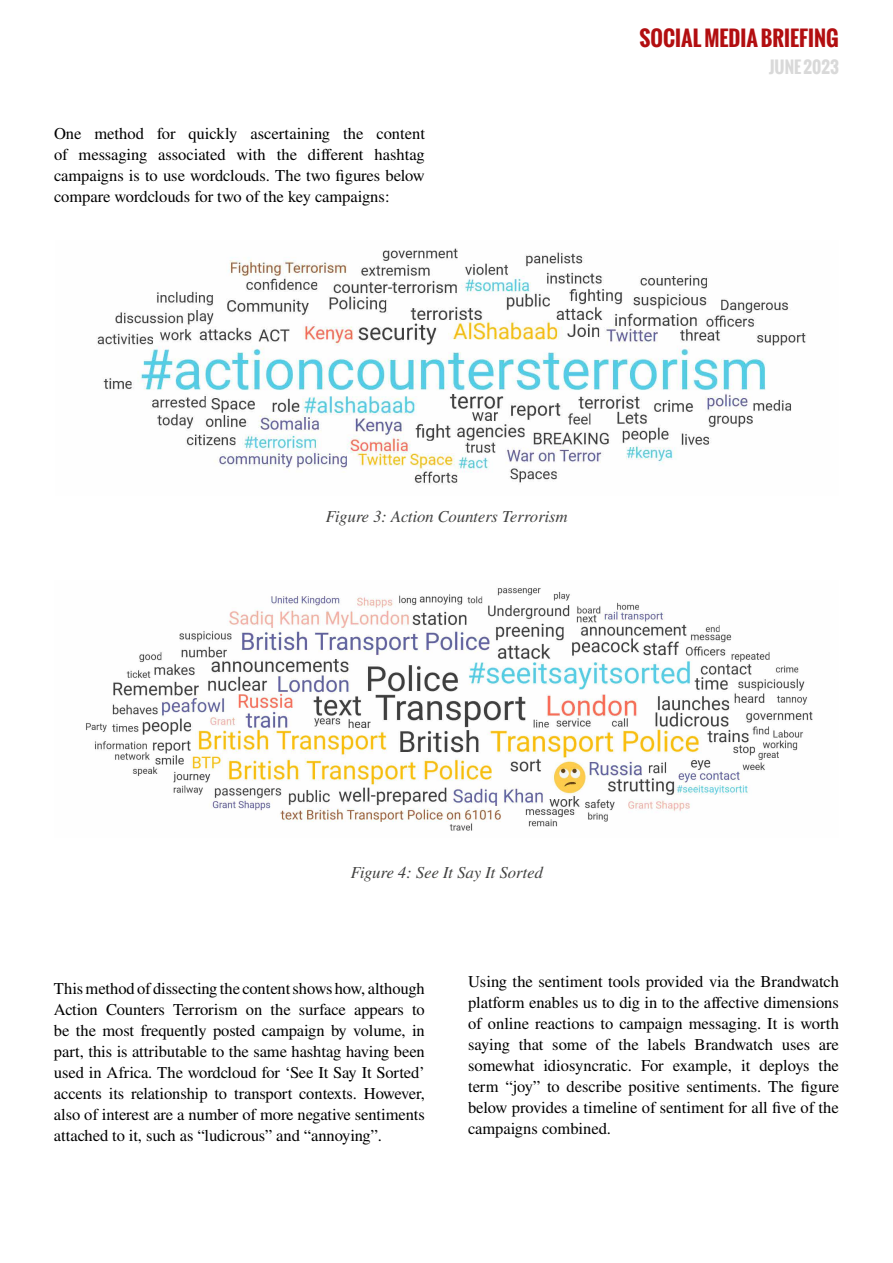
<style>
.page{position:relative;width:893px;height:1263px;background:#fff}
.page>*{position:absolute;margin:0;border:0;box-sizing:border-box;transform-origin:0 0}
.t1{font:700 21px "Oswald";color:#b20e10}
.t2{font:16.5px/21px "Nimbus Rom No 9 L";letter-spacing:-.005em;color:#000;text-align:justify}
.t3{font:italic 16.5px "Nimbus Rom No 9 L";color:#424241}
.t4{font:700 16.5px "Oswald";color:#d9d9d9}
</style>
<div class="page">
<img style="left:97px;top:248px;width:709px;height:236px">
<img style="left:86px;top:587px;width:727px;height:244px">
<p class="t1" style="left:640px;top:23px;width:201px">SOCIAL MEDIA BRIEFING</p>
<p class="t2" style="left:54px;top:122px;width:372px">One method for quickly ascertaining the content of messaging associated with the different hashtag campaigns is to use wordclouds. The two figures below compare wordclouds for two of the key campaigns:</p>
<p class="t3" style="left:325px;top:506px;width:244px">Figure 3: Action Counters Terrorism</p>
<p class="t3" style="left:350px;top:862px;width:194px">Figure 4: See It Say It Sorted</p>
<p class="t4" style="left:769px;top:54px;width:71px">JUNE 2023</p>
<p class="t2" style="left:54px;top:977px;width:372px">This method of dissecting the content shows how, although Action Counters Terrorism on the surface appears to be the most frequently posted campaign by volume, in part, this is attributable to the same hashtag having been used in Africa. The wordcloud for ‘See It Say It Sorted’ accents its relationship to transport contexts. However, also of interest are a number of more negative sentiments attached to it, such as “ludicrous” and “annoying”.</p>
<p class="t2" style="left:468px;top:970px;width:372px">Using the sentiment tools provided via the Brandwatch platform enables us to dig in to the affective dimensions of online reactions to campaign messaging. It is worth saying that some of the labels Brandwatch uses are somewhat idiosyncratic. For example, it deploys the term “joy” to describe positive sentiments. The figure below provides a timeline of sentiment for all five of the campaigns combined.</p>
</div>
